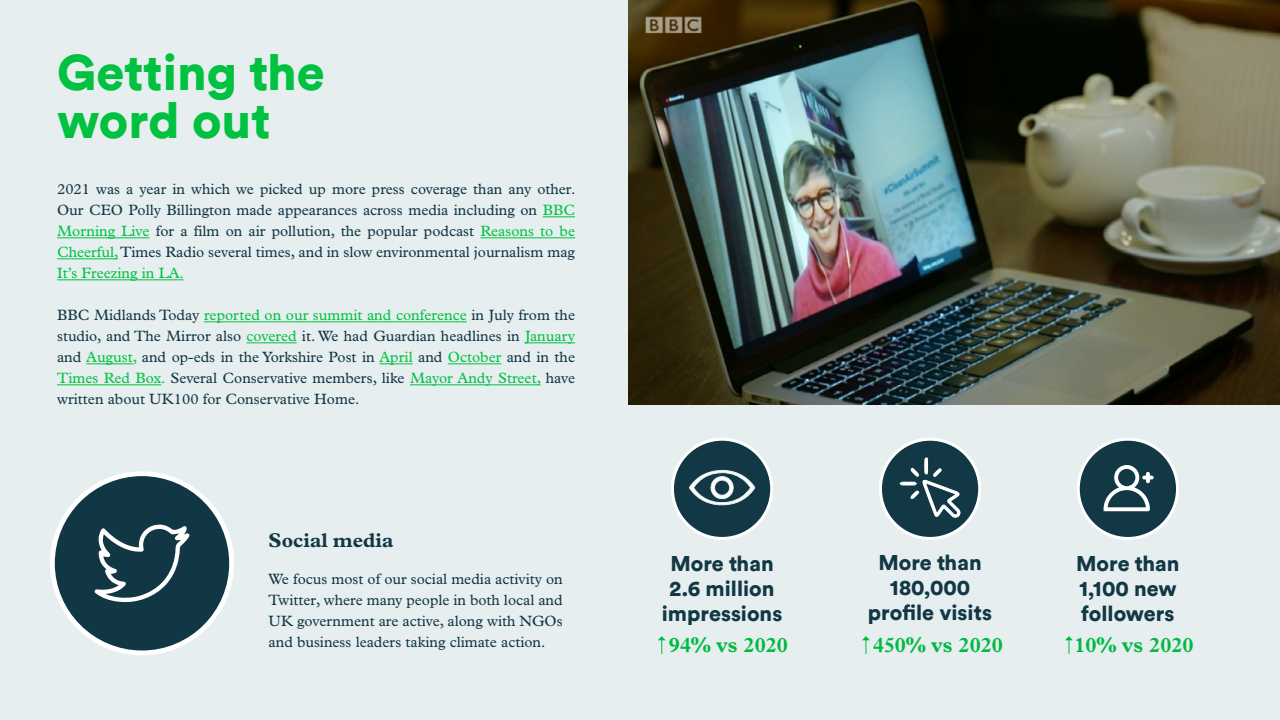
<style>
.page{position:relative;width:1280px;height:720px;background:#e7eef0}
.page>*{position:absolute;margin:0;border:0;box-sizing:border-box;transform-origin:0 0}
.t1{font:900 50px/48px "Circular";color:#00c240}
.t2{font:900 21.4px/24.9px "Circular";color:#123845;text-align:center}
.t3{font:700 21.4px "Plantin MT Pro";color:#00ba40}
.t4{font:700 20px "Plantin MT Pro";color:#123845}
.t5{font:15px/21px "Plantin";color:#113744;text-align:justify}
.s1{color:#00c240}
</style>
<div class="page">
<img style="left:629px;top:0;width:651px;height:404px">
<hr style="left:543px;top:216px;width:32px;height:1px;background:#00c240">
<hr style="left:57px;top:237px;width:93px;height:1px;background:#00c240">
<hr style="left:481px;top:237px;width:94px;height:1px;background:#00c240">
<hr style="left:57px;top:258px;width:61px;height:1px;background:#00c240">
<hr style="left:57px;top:279px;width:126px;height:1px;background:#00c240">
<hr style="left:204px;top:321px;width:263px;height:1px;background:#00c240">
<hr style="left:247px;top:342px;width:50px;height:1px;background:#00c240">
<hr style="left:525px;top:342px;width:50px;height:1px;background:#00c240">
<hr style="left:86px;top:363px;width:47px;height:1px;background:#00c240">
<hr style="left:379px;top:363px;width:34px;height:1px;background:#00c240">
<hr style="left:448px;top:363px;width:53px;height:1px;background:#00c240">
<hr style="left:57px;top:384px;width:104px;height:1px;background:#00c240">
<hr style="left:410px;top:384px;width:130px;height:1px;background:#00c240">
<div style="left:52px;top:474px;width:180px;height:179px;background:#113744;border-radius:50%"></div>
<div style="left:50px;top:471px;width:184px;height:184px;border:5px solid #fff;border-radius:50%"></div>
<div style="left:672px;top:439px;width:100px;height:99px;background:#123845;border-radius:50%"></div>
<div style="left:671px;top:438px;width:102px;height:102px;border:3px solid #fff;border-radius:50%"></div>
<div style="left:880px;top:439px;width:100px;height:99px;background:#123845;border-radius:50%"></div>
<div style="left:879px;top:438px;width:102px;height:102px;border:3px solid #fff;border-radius:50%"></div>
<div style="left:1078px;top:439px;width:100px;height:99px;background:#123845;border-radius:50%"></div>
<div style="left:1077px;top:438px;width:102px;height:102px;border:3px solid #fff;border-radius:50%"></div>
<svg style="left:689px;top:469px;width:67px;height:37px"></svg>
<svg style="left:899px;top:384px;width:62px;height:163px"></svg>
<svg style="left:658px;top:636px;width:8px;height:18px"></svg>
<svg style="left:862px;top:636px;width:8px;height:18px"></svg>
<svg style="left:1065px;top:636px;width:8px;height:18px"></svg>
<svg style="left:1104px;top:465px;width:50px;height:46px"></svg>
<svg style="left:95px;top:524px;width:94px;height:78px"></svg>
<h1 class="t1" style="left:57px;top:48px;width:269px">Getting the word out</h1>
<p class="t5" style="left:57px;top:179px;width:520px">2021 was a year in which we picked up more press coverage than any other.<br>Our CEO Polly Billington made appearances across media including on <span class="s1">BBC Morning Live</span> for a film on air pollution, the popular podcast <span class="s1">Reasons to be Cheerful,</span> Times Radio several times, and in slow environmental journalism mag <span class="s1">It’s Freezing in LA.</span></p>
<p class="t5" style="left:57px;top:305px;width:520px">BBC Midlands Today <span class="s1">reported on our summit and conference</span> in July from the studio, and The Mirror also <span class="s1">covered</span> it. We had Guardian headlines in <span class="s1">January </span>and <span class="s1">August,</span> and op-eds in the Yorkshire Post in <span class="s1">April</span> and <span class="s1">October</span> and in the <span class="s1">Times Red Box.</span> Several Conservative members, like <span class="s1">Mayor Andy Street,</span> have written about UK100 for Conservative Home.</p>
<h3 class="t4" style="left:269px;top:528px;width:126px">Social media</h3>
<p class="t5" style="left:269px;top:569px;width:296px">We focus most of our social media activity on Twitter, where many people in both local and UK government are active, along with NGOs and business leaders taking climate action.</p>
<h2 class="t2" style="left:662px;top:551px;width:122px">More than<br>2.6 million impressions</h2>
<h2 class="t2" style="left:868px;top:549px;width:126px">More than<br>180,000 profile visits</h2>
<h2 class="t2" style="left:1076px;top:551px;width:105px;text-align:left">More than<br>1,100 new followers</h2>
<h2 class="t3" style="left:669px;top:632px;width:121px">94% vs 2020</h2>
<h2 class="t3" style="left:873px;top:632px;width:132px">450% vs 2020</h2>
<h2 class="t3" style="left:1075px;top:632px;width:121px">10% vs 2020</h2>
</div>
